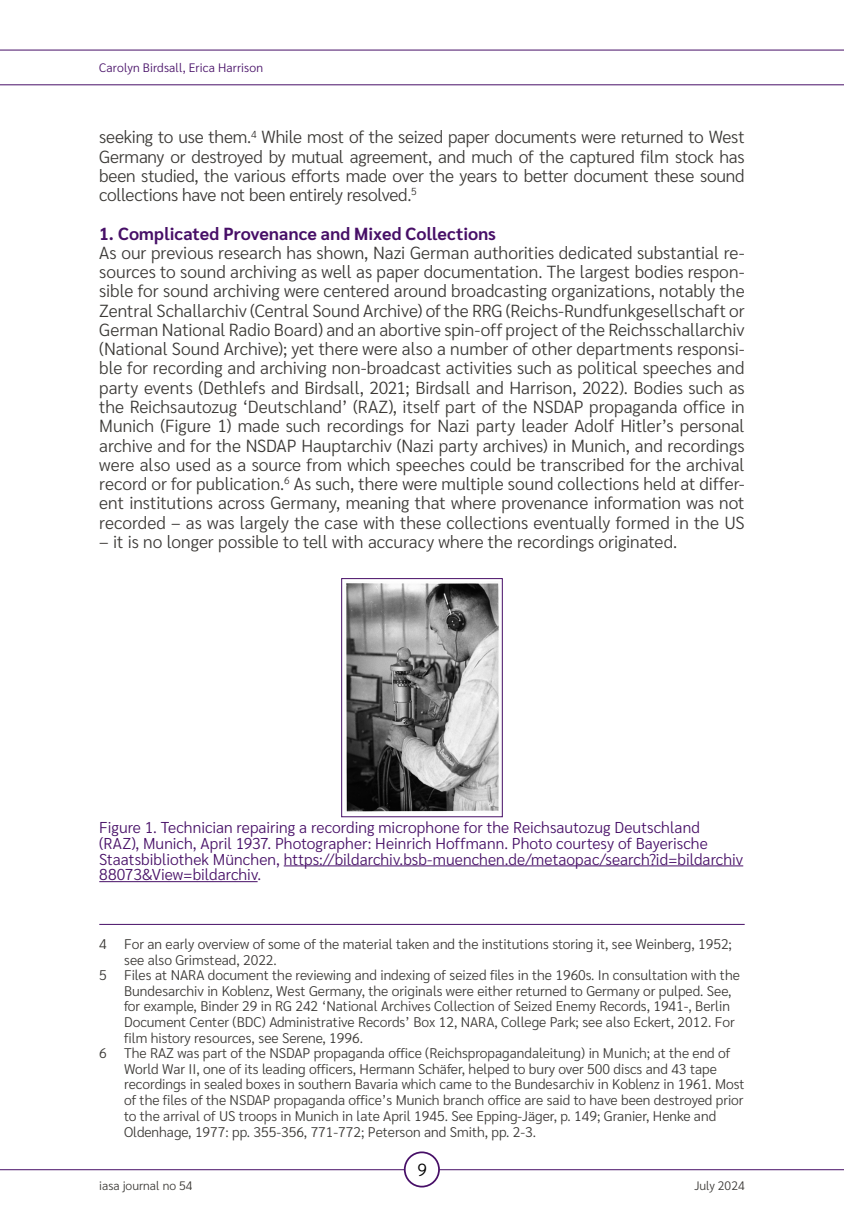
<style>
.page{position:relative;width:844px;height:1216px;background:#fff}
.page>*{position:absolute;margin:0;border:0;box-sizing:border-box;transform-origin:0 0}
.t1{font:300 17.5px/19.2px "Sarabun";letter-spacing:-.005em;color:#3b3936;text-align:justify}
.t2{font:700 17.5px "Sarabun";letter-spacing:.005em;color:#470f67}
.t3{font:300 17.5px "Sarabun";color:#000}
.t4{font:300 15.75px/15.8px "Sarabun";letter-spacing:.005em;color:#470f67}
.t5{font:300 14px "Sarabun";color:#3b3936}
.t6{font:300 12.25px "Sarabun";letter-spacing:.01em;color:#470f67}
.t7{font:300 12.25px "Sarabun";color:#3b3936}
</style>
<div class="page">
<hr style="left:0;top:1169px;width:843px;height:1px;background:#470f67">
<div style="left:404px;top:1152px;width:35px;height:34px;background:#fff;border-radius:50%"></div>
<div style="left:404px;top:1151px;width:36px;height:36px;border:2px solid #470f67;border-radius:50%"></div>
<hr style="left:0;top:50px;width:843px;height:1px;background:#470f67">
<hr style="left:0;top:84px;width:843px;height:1px;background:#470f67">
<hr style="left:284px;top:865px;width:459px;height:1px;background:#470f67">
<hr style="left:99px;top:881px;width:158px;height:1px;background:#470f67">
<img style="left:346px;top:583px;width:153px;height:229px">
<div style="left:341px;top:578px;width:161px;height:239px;border:1px solid #470f67"></div>
<hr style="left:99px;top:923px;width:645px;height:1px;background:#470f67">
<p class="t6" style="left:99px;top:60px;width:165px">Carolyn Birdsall, Erica Harrison</p>
<p class="t1" style="left:99px;top:128px;width:646px">seeking to use them.<sup>4</sup> While most of the seized paper documents were returned to West Germany or destroyed by mutual agreement, and much of the captured film stock has been studied, the various efforts made over the years to better document these sound collections have not been entirely resolved.<sup>5</sup></p>
<p class="t2" style="left:99px;top:223px;width:398px">1. Complicated Provenance and Mixed Collections</p>
<p class="t1" style="left:99px;top:243px;width:646px">As our previous research has shown, Nazi German authorities dedicated substantial re&shy;sources to sound archiving as well as paper documentation. The largest bodies respon&shy;sible for sound archiving were centered around broadcasting organizations, notably the Zentral Schallarchiv (Central Sound Archive) of the RRG (Reichs-Rundfunkgesellschaft or German National Radio Board) and an abortive spin-off project of the Reichsschallarchiv (National Sound Archive); yet there were also a number of other departments responsi&shy;ble for recording and archiving non-broadcast activities such as political speeches and party events (Dethlefs and Birdsall, 2021; Birdsall and Harrison, 2022). Bodies such as the Reichsautozug ‘Deutschland’ (RAZ), itself part of the NSDAP propaganda office in Munich (Figure 1) made such recordings for Nazi party leader Adolf Hitler’s personal archive and for the NSDAP Hauptarchiv (Nazi party archives) in Munich, and recordings were also used as a source from which speeches could be transcribed for the archival record or for publication.<sup>6</sup> As such, there were multiple sound collections held at differ&shy;ent institutions across Germany, meaning that where provenance information was not recorded – as was largely the case with these collections eventually formed in the US</p>
<p class="t1" style="left:99px;top:532px;width:579px">– it is no longer possible to tell with accuracy where the recordings originated.</p>
<p class="t4" style="left:99px;top:819px;width:645px">Figure 1. Technician repairing a recording microphone for the Reichsautozug Deutschland (RAZ), Munich, April 1937. Photographer: Heinrich Hoffmann. Photo courtesy of Bayerische Staatsbibliothek München, https://bildarchiv.bsb-muenchen.de/metaopac/search?id=bildarchiv 88073&amp;View=bildarchiv.</p>
<p class="t5" style="left:99px;top:936px;width:634px">4 For an early overview of some of the material taken and the institutions storing it, see Weinberg, 1952;</p>
<p class="t5" style="left:124px;top:951px;width:154px">see also Grimstead, 2022.</p>
<p class="t5" style="left:99px;top:966px;width:642px">5 Files at NARA document the reviewing and indexing of seized files in the 1960s. In consultation with the</p>
<p class="t5" style="left:124px;top:982px;width:608px">Bundesarchiv in Koblenz, West Germany, the originals were either returned to Germany or pulped. See,</p>
<p class="t5" style="left:124px;top:998px;width:607px">for example, Binder 29 in RG 242 ‘National Archives Collection of Seized Enemy Records, 1941-, Berlin</p>
<p class="t5" style="left:124px;top:1014px;width:612px">Document Center (BDC) Administrative Records’ Box 12, NARA, College Park; see also Eckert, 2012. For</p>
<p class="t5" style="left:124px;top:1029px;width:240px">film history resources, see Serene, 1996.</p>
<p class="t5" style="left:99px;top:1044px;width:632px">6 The RAZ was part of the NSDAP propaganda office (Reichspropagandaleitung) in Munich; at the end of</p>
<p class="t5" style="left:124px;top:1060px;width:594px">World War II, one of its leading officers, Hermann Schäfer, helped to bury over 500 discs and 43 tape</p>
<p class="t5" style="left:124px;top:1076px;width:621px">recordings in sealed boxes in southern Bavaria which came to the Bundesarchiv in Koblenz in 1961. Most</p>
<p class="t5" style="left:124px;top:1091px;width:621px">of the files of the NSDAP propaganda office’s Munich branch office are said to have been destroyed prior</p>
<p class="t5" style="left:124px;top:1107px;width:593px">to the arrival of US troops in Munich in late April 1945. See Epping-Jäger, p. 149; Granier, Henke and</p>
<p class="t5" style="left:124px;top:1123px;width:413px">Oldenhage, 1977: pp. 355-356, 771-772; Peterson and Smith, pp. 2-3.</p>
<p class="t3" style="left:417px;top:1159px;width:11px">9</p>
<p class="t7" style="left:99px;top:1178px;width:95px">iasa journal no 54</p>
<p class="t7" style="left:694px;top:1178px;width:52px">July 2024</p>
</div>
